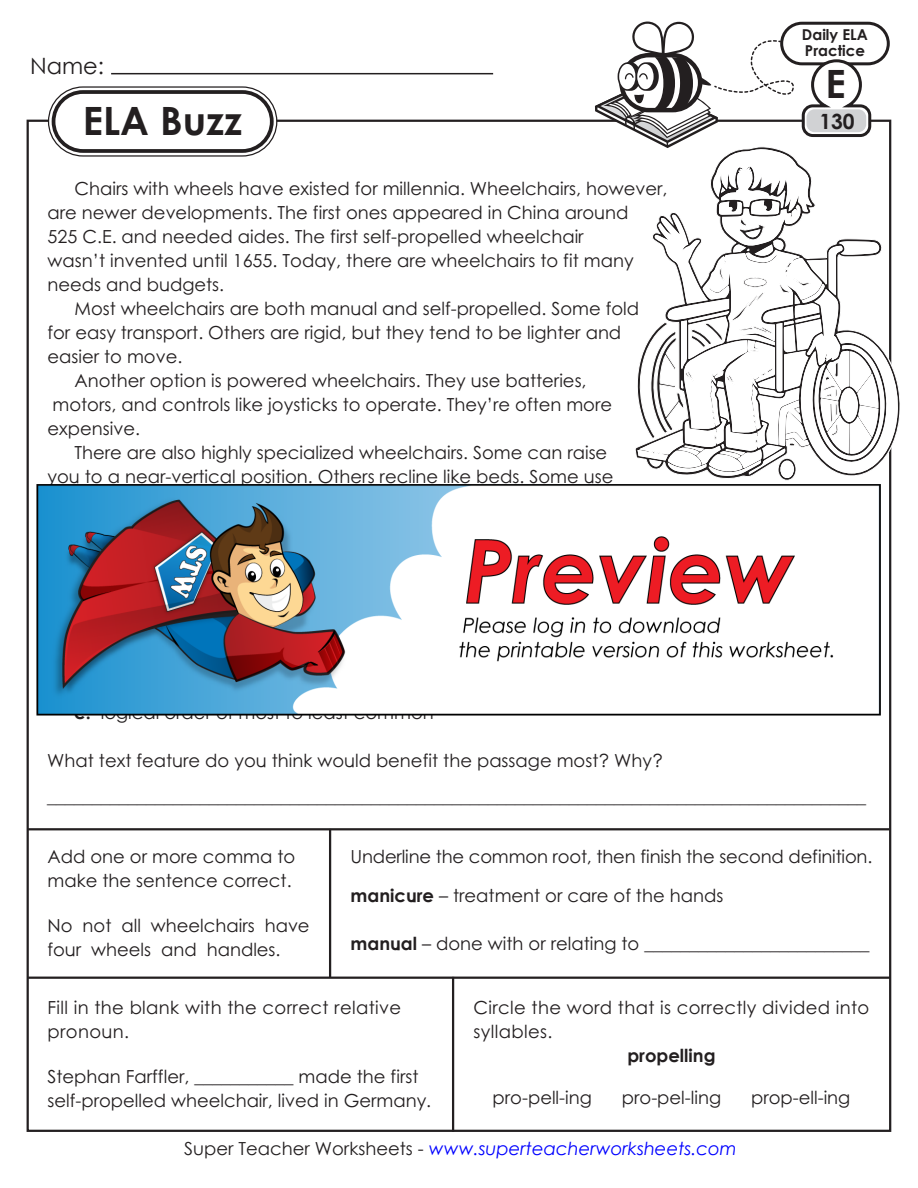
<style>
.page{position:relative;width:918px;height:1188px;background:#fff}
.page>*{position:absolute;margin:0;border:0;box-sizing:border-box;transform-origin:0 0}
.t1{font:700 39px "Century Gothic 2";color:#231f20}
.t2{font:22.5px "Century Gothic 2";color:#231f20}
.t3{font:700 21px "Century Gothic 2";color:#231f20}
.t4{font:18px/24px "Century STW4";color:#231f20}
.t5{font:700 18px "Century STW4";color:#231f20}
.t6{font:18px/24px "Century STW4";letter-spacing:.02em;color:#231f20}
.t7{font:italic 18px "Century Gothic 2";color:#00f}
.t8{font:700 15px/15.8px "Century Gothic 2";color:#231f20}
.s1{font-weight:700}
.s2{font-style:normal;color:#231f20}
</style>
<div class="page">
<hr style="left:111px;top:73px;width:382px;height:1px;background:#231f20">
<div style="left:49px;top:87px;width:228px;height:69px;border:8px solid #fff;border-radius:31px"></div>
<div style="left:52px;top:90px;width:222px;height:63px;background:#fff;border-radius:31px"></div>
<div style="left:48px;top:86px;width:229px;height:71px;border:1px solid #231f20;border-radius:34px"></div>
<div style="left:52px;top:90px;width:222px;height:63px;border:4px solid #231f20;border-radius:29px"></div>
<hr style="left:27px;top:828px;width:862px;height:2px;background:#231f20">
<hr style="left:329px;top:829px;width:2px;height:149px;background:#231f20">
<hr style="left:28px;top:977px;width:863px;height:2px;background:#231f20">
<hr style="left:452px;top:977px;width:2px;height:155px;background:#231f20">
<svg style="left:595px;top:22px;width:304px;height:460px"></svg>
<img style="left:36px;top:484px;width:845px;height:232px">
<p class="t2" style="left:30px;top:50px;width:75px">Name:</p>
<p class="t8" style="left:802px;top:26px;width:67px">Daily ELA<br>Practice</p>
<p class="t1" style="left:825px;top:54px;width:22px">E</p>
<p class="t1" style="left:84px;top:92px;width:190px">Math Buzz</p>
<p class="t3" style="left:819px;top:105px;width:37px">130</p>
<p class="t1" style="left:83px;top:92px;width:161px">ELA Buzz</p>
<p class="t4" style="left:48px;top:176px;width:622px;text-indent:27px">Chairs with wheels have existed for millennia. Wheelchairs, however, are newer developments. The first ones appeared in China around<br>525 C.E. and needed aides. The first self-propelled wheelchair<br>wasn’t invented until 1655. Today, there are wheelchairs to fit many needs and budgets.</p>
<p class="t4" style="left:48px;top:296px;width:593px;text-indent:27px">Most wheelchairs are both manual and self-propelled. Some fold for easy transport. Others are rigid, but they tend to be lighter and easier to move.</p>
<p class="t4" style="left:48px;top:368px;width:566px;text-indent:27px">Another option is powered wheelchairs. They use batteries, motors, and controls like joysticks to operate. They’re often more expensive.</p>
<p class="t4" style="left:48px;top:440px;width:567px;text-indent:27px">There are also highly specialized wheelchairs. Some can raise you to a near-vertical position. Others recline like beds. Some use</p>
<p class="t4" style="left:74px;top:701px;width:361px"><span class="s1">c.</span> logical order of most to least common</p>
<p class="t4" style="left:47px;top:749px;width:617px">What text feature do you think would benefit the passage most? Why?</p>
<p class="t5" style="left:47px;top:783px;width:821px">___________________________________________________________________________________________</p>
<p class="t4" style="left:48px;top:845px;width:249px">Add one or more comma to make the sentence correct.</p>
<p class="t4" style="left:48px;top:914px;width:264px">No not all wheelchairs have four wheels and handles.</p>
<p class="t4" style="left:351px;top:845px;width:523px">Underline the common root, then finish the second definition.</p>
<p class="t4" style="left:351px;top:884px;width:374px"><span class="s1">manicure</span> – treatment or care of the hands</p>
<p class="t4" style="left:351px;top:932px;width:520px"><span class="s1">manual</span> – done with or relating to _________________________</p>
<p class="t6" style="left:48px;top:995px;width:355px">Fill in the blank with the correct relative pronoun.</p>
<p class="t4" style="left:48px;top:1064px;width:385px">Stephan Farffler, ___________ made the first self-propelled wheelchair, lived in Germany.</p>
<p class="t6" style="left:474px;top:995px;width:397px">Circle the word that is correctly divided into syllables.</p>
<p class="t5" style="left:627px;top:1041px;width:90px">propelling</p>
<p class="t4" style="left:493px;top:1085px;width:101px">pro-pell-ing</p>
<p class="t4" style="left:622px;top:1085px;width:101px">pro-pel-ling</p>
<p class="t4" style="left:751px;top:1085px;width:101px">prop-ell-ing</p>
<p class="t7" style="left:184px;top:1136px;width:554px"><span class="s2">Super Teacher Worksheets -</span> www.superteacherworksheets.com</p>
</div>
